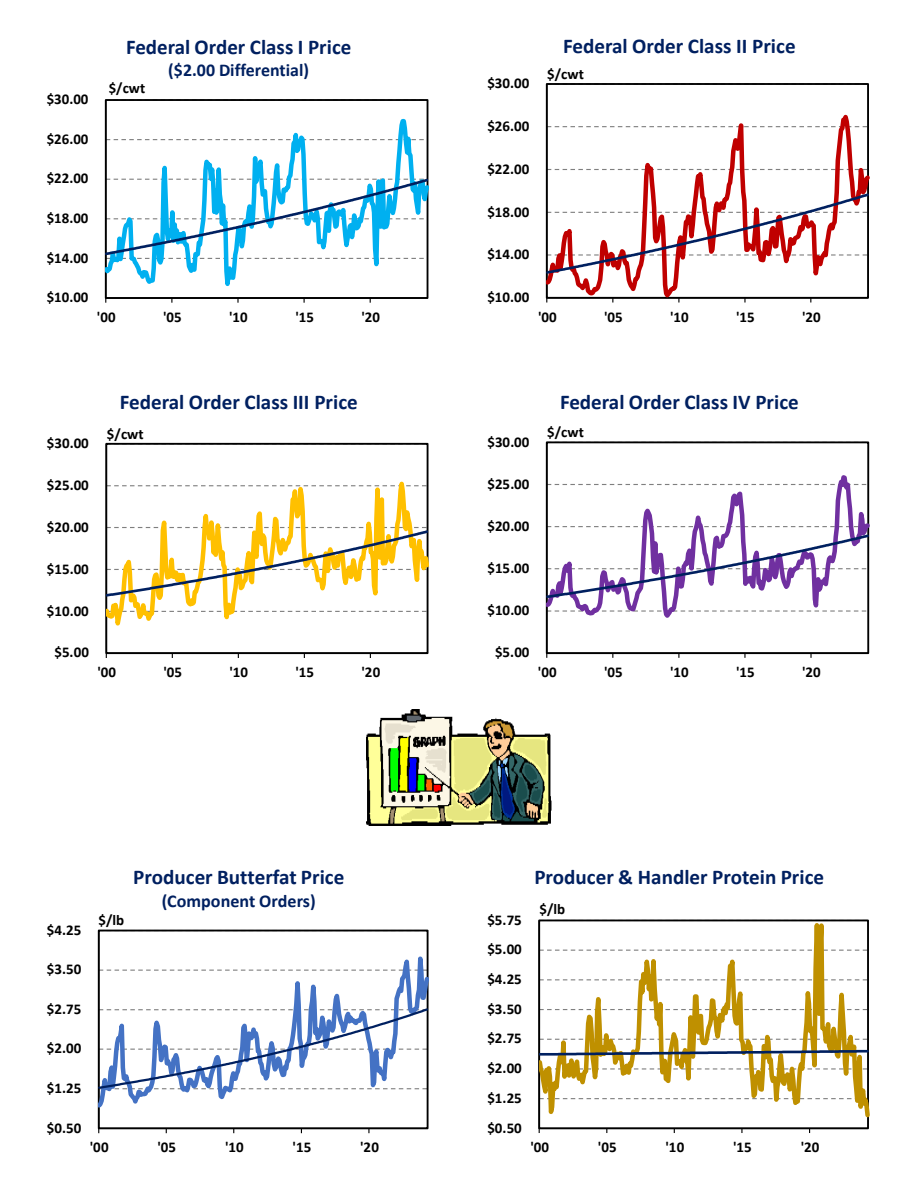
<style>
.page{position:relative;width:918px;height:1188px;background:#fff}
.page>*{position:absolute;margin:0;border:0;box-sizing:border-box;transform-origin:0 0}
.t1{font:700 21px "Calibri";color:#002060}
.t2{font:700 18px "Calibri";color:#002060}
.t3{font:700 15px "Calibri";color:#000}
</style>
<div class="page">
<img style="left:366px;top:710px;width:185px;height:116px">
<hr style="left:105px;top:100px;width:1px;height:198px;background:#000">
<svg style="left:106px;top:100px;width:323px;height:199px"></svg>
<svg style="left:106px;top:177px;width:322px;height:82px"></svg>
<hr style="left:546px;top:84px;width:1px;height:214px;background:#000">
<svg style="left:547px;top:84px;width:322px;height:215px"></svg>
<svg style="left:547px;top:192px;width:321px;height:84px"></svg>
<svg style="left:106px;top:444px;width:323px;height:210px"></svg>
<svg style="left:106px;top:527px;width:322px;height:71px"></svg>
<hr style="left:546px;top:442px;width:1px;height:211px;background:#000">
<hr style="left:547px;top:653px;width:321px;height:1px;background:#000">
<svg style="left:547px;top:442px;width:322px;height:206px"></svg>
<svg style="left:547px;top:533px;width:321px;height:67px"></svg>
<hr style="left:98px;top:931px;width:1px;height:197px;background:#000">
<svg style="left:99px;top:930px;width:330px;height:199px"></svg>
<svg style="left:99px;top:1007px;width:329px;height:83px"></svg>
<svg style="left:539px;top:920px;width:330px;height:209px"></svg>
<svg style="left:539px;top:1049px;width:329px;height:8px"></svg>
<p class="t3" style="left:47px;top:89px;width:43px">$30.00</p>
<p class="t3" style="left:47px;top:128px;width:43px">$26.00</p>
<p class="t1" style="left:126px;top:32px;width:227px">Federal Order Class I Price</p>
<p class="t2" style="left:168px;top:58px;width:142px">($2.00 Differential)</p>
<p class="t3" style="left:109px;top:78px;width:38px">$/cwt</p>
<p class="t3" style="left:47px;top:168px;width:43px">$22.00</p>
<p class="t3" style="left:47px;top:207px;width:43px">$18.00</p>
<p class="t3" style="left:47px;top:247px;width:43px">$14.00</p>
<p class="t3" style="left:47px;top:287px;width:43px">$10.00</p>
<p class="t3" style="left:97px;top:306px;width:20px">'00</p>
<p class="t3" style="left:163px;top:306px;width:20px">'05</p>
<p class="t3" style="left:229px;top:306px;width:20px">'10</p>
<p class="t3" style="left:295px;top:306px;width:20px">'15</p>
<p class="t3" style="left:361px;top:306px;width:20px">'20</p>
<p class="t3" style="left:47px;top:433px;width:44px">$30.00</p>
<p class="t3" style="left:47px;top:474px;width:44px">$25.00</p>
<p class="t3" style="left:47px;top:516px;width:44px">$20.00</p>
<p class="t3" style="left:47px;top:558px;width:44px">$15.00</p>
<p class="t3" style="left:47px;top:600px;width:44px">$10.00</p>
<p class="t1" style="left:120px;top:387px;width:240px">Federal Order Class III Price</p>
<p class="t3" style="left:107px;top:424px;width:38px">$/cwt</p>
<p class="t3" style="left:54px;top:642px;width:36px">$5.00</p>
<p class="t3" style="left:97px;top:661px;width:20px">'00</p>
<p class="t3" style="left:163px;top:661px;width:20px">'05</p>
<p class="t3" style="left:229px;top:661px;width:20px">'10</p>
<p class="t3" style="left:295px;top:661px;width:20px">'15</p>
<p class="t3" style="left:361px;top:661px;width:20px">'20</p>
<p class="t3" style="left:47px;top:919px;width:36px">$4.25</p>
<p class="t3" style="left:47px;top:959px;width:36px">$3.50</p>
<p class="t3" style="left:47px;top:998px;width:36px">$2.75</p>
<p class="t3" style="left:47px;top:1038px;width:36px">$2.00</p>
<p class="t3" style="left:47px;top:1077px;width:36px">$1.25</p>
<p class="t3" style="left:47px;top:1117px;width:36px">$0.50</p>
<p class="t3" style="left:99px;top:909px;width:27px">$/lb</p>
<p class="t1" style="left:133px;top:862px;width:213px">Producer Butterfat Price</p>
<p class="t2" style="left:162px;top:888px;width:156px">(Component Orders)</p>
<p class="t3" style="left:90px;top:1137px;width:20px">'00</p>
<p class="t3" style="left:157px;top:1137px;width:20px">'05</p>
<p class="t3" style="left:225px;top:1137px;width:20px">'10</p>
<p class="t3" style="left:293px;top:1137px;width:20px">'15</p>
<p class="t3" style="left:360px;top:1137px;width:20px">'20</p>
<p class="t3" style="left:487px;top:73px;width:44px">$30.00</p>
<p class="t3" style="left:487px;top:115px;width:44px">$26.00</p>
<p class="t3" style="left:487px;top:158px;width:44px">$22.00</p>
<p class="t3" style="left:487px;top:201px;width:44px">$18.00</p>
<p class="t3" style="left:487px;top:244px;width:44px">$14.00</p>
<p class="t1" style="left:563px;top:32px;width:234px">Federal Order Class II Price</p>
<p class="t3" style="left:547px;top:63px;width:38px">$/cwt</p>
<p class="t3" style="left:487px;top:286px;width:44px">$10.00</p>
<p class="t3" style="left:538px;top:306px;width:20px">'00</p>
<p class="t3" style="left:604px;top:306px;width:20px">'05</p>
<p class="t3" style="left:670px;top:306px;width:20px">'10</p>
<p class="t3" style="left:736px;top:306px;width:20px">'15</p>
<p class="t3" style="left:802px;top:306px;width:20px">'20</p>
<p class="t3" style="left:487px;top:431px;width:43px">$30.00</p>
<p class="t3" style="left:487px;top:473px;width:43px">$25.00</p>
<p class="t3" style="left:487px;top:515px;width:43px">$20.00</p>
<p class="t3" style="left:487px;top:557px;width:43px">$15.00</p>
<p class="t3" style="left:487px;top:600px;width:43px">$10.00</p>
<p class="t1" style="left:560px;top:387px;width:240px">Federal Order Class IV Price</p>
<p class="t3" style="left:547px;top:421px;width:38px">$/cwt</p>
<p class="t3" style="left:495px;top:642px;width:36px">$5.00</p>
<p class="t3" style="left:538px;top:661px;width:20px">'00</p>
<p class="t3" style="left:604px;top:661px;width:20px">'05</p>
<p class="t3" style="left:670px;top:661px;width:20px">'10</p>
<p class="t3" style="left:736px;top:661px;width:20px">'15</p>
<p class="t3" style="left:802px;top:661px;width:20px">'20</p>
<p class="t3" style="left:487px;top:909px;width:36px">$5.75</p>
<p class="t3" style="left:487px;top:939px;width:36px">$5.00</p>
<p class="t3" style="left:487px;top:969px;width:36px">$4.25</p>
<p class="t3" style="left:487px;top:998px;width:36px">$3.50</p>
<p class="t3" style="left:487px;top:1028px;width:36px">$2.75</p>
<p class="t3" style="left:487px;top:1058px;width:36px">$2.00</p>
<p class="t3" style="left:487px;top:1087px;width:36px">$1.25</p>
<p class="t3" style="left:487px;top:1117px;width:36px">$0.50</p>
<p class="t1" style="left:534px;top:862px;width:291px">Producer &amp; Handler Protein Price</p>
<p class="t3" style="left:539px;top:899px;width:27px">$/lb</p>
<p class="t3" style="left:530px;top:1136px;width:20px">'00</p>
<p class="t3" style="left:598px;top:1136px;width:20px">'05</p>
<p class="t3" style="left:666px;top:1136px;width:20px">'10</p>
<p class="t3" style="left:733px;top:1136px;width:20px">'15</p>
<p class="t3" style="left:801px;top:1136px;width:20px">'20</p>
</div>
